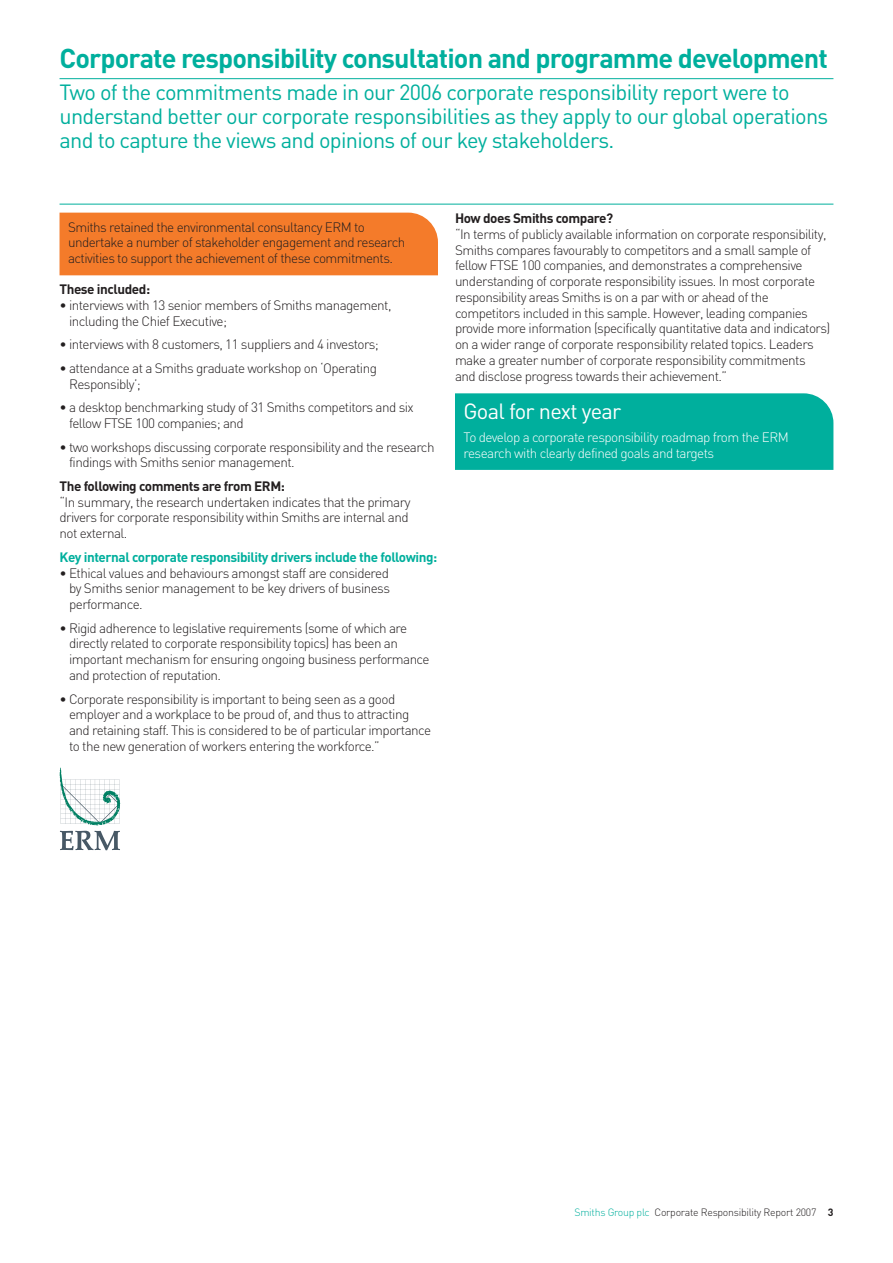
<style>
.page{position:relative;width:893px;height:1263px;background:#fff}
.page>*{position:absolute;margin:0;border:0;box-sizing:border-box;transform-origin:0 0}
.t1{font:700 27px "DIN";letter-spacing:-.035em;color:#00af9d}
.t2{font:21.75px/24px "DIN";letter-spacing:-.03em;color:#00af9d}
.t3{font:21.75px "DIN";letter-spacing:-.03em;color:#fff}
.t4{font:300 13.5px/15.8px "DIN";letter-spacing:-.04em;color:#231f20}
.t5{font:300 13.5px/15.8px "DIN";letter-spacing:-.04em;color:#fff}
.t6{font:700 13.5px "DIN";letter-spacing:-.035em;color:#231f20}
.t7{font:700 13.5px "DIN";letter-spacing:-.035em;color:#00af9d}
.t8{font:300 10.5px "DIN";letter-spacing:-.025em;color:#231f20}
.s1{color:#00af9d}
.s2{font-weight:700}
</style>
<div class="page">
<hr style="left:60px;top:78px;width:773px;height:1px;background:#00af9d">
<hr style="left:60px;top:204px;width:773px;height:1px;background:#00af9d">
<div style="left:455px;top:393px;width:378px;height:77px;background:#00af9d"></div>
<div style="left:60px;top:213px;width:378px;height:62px;background:#f47b2a"></div>
<svg style="left:60px;top:767px;width:60px;height:83px"></svg>
<h1 class="t1" style="left:60px;top:42px;width:770px">Corporate responsibility consultation and programme development</h1>
<h2 class="t2" style="left:60px;top:79px;width:770px">Two of the commitments made in our 2006 corporate responsibility report were to understand better our corporate responsibilities as they apply to our global operations and to capture the views and opinions of our key stakeholders.</h2>
<p class="t4" style="left:68px;top:219px;width:339px">Smiths retained the environmental consultancy ERM to undertake a number of stakeholder engagement and research activities to support the achievement of these commitments.</p>
<p class="t6" style="left:60px;top:281px;width:92px">These included:</p>
<p class="t4" style="left:69px;top:297px;width:324px;text-indent:-10px">• interviews with 13 senior members of Smiths management, including the Chief Executive;</p>
<p class="t4" style="left:60px;top:336px;width:321px">• interviews with 8 customers, 11 suppliers and 4 investors;</p>
<p class="t4" style="left:69px;top:360px;width:309px;text-indent:-10px">• attendance at a Smiths graduate workshop on ‘Operating<br>Responsibly’;</p>
<p class="t4" style="left:69px;top:399px;width:346px;text-indent:-10px">• a desktop benchmarking study of 31 Smiths competitors and six fellow FTSE 100 companies; and</p>
<p class="t4" style="left:69px;top:439px;width:367px;text-indent:-10px">• two workshops discussing corporate responsibility and the research findings with Smiths senior management.</p>
<p class="t6" style="left:60px;top:478px;width:227px">The following comments are from ERM:</p>
<p class="t4" style="left:60px;top:494px;width:352px">“In summary, the research undertaken indicates that the primary drivers for corporate responsibility within Smiths are internal and not external.</p>
<p class="t7" style="left:60px;top:549px;width:379px">Key internal corporate responsibility drivers include the following:</p>
<p class="t4" style="left:69px;top:565px;width:322px;text-align:justify;text-indent:-10px">• Ethical values and behaviours amongst staff are considered by Smiths senior management to be key drivers of business performance.</p>
<p class="t4" style="left:69px;top:620px;width:362px;text-indent:-10px">• Rigid adherence to legislative requirements (some of which are directly related to corporate responsibility topics) has been an important mechanism for ensuring ongoing business performance and protection of reputation.</p>
<p class="t4" style="left:69px;top:691px;width:363px;text-indent:-10px">• Corporate responsibility is important to being seen as a good employer and a workplace to be proud of, and thus to attracting and retaining staff. This is considered to be of particular importance to the new generation of workers entering the workforce.”</p>
<p class="t6" style="left:455px;top:210px;width:160px">How does Smiths compare?</p>
<p class="t4" style="left:455px;top:226px;width:377px">“In terms of publicly available information on corporate responsibility, Smiths compares favourably to competitors and a small sample of fellow FTSE 100 companies, and demonstrates a comprehensive understanding of corporate responsibility issues. In most corporate responsibility areas Smiths is on a par with or ahead of the competitors included in this sample. However, leading companies provide more information (specifically quantitative data and indicators) on a wider range of corporate responsibility related topics. Leaders make a greater number of corporate responsibility commitments<br>and disclose progress towards their achievement.”</p>
<h2 class="t3" style="left:463px;top:398px;width:159px">Goal for next year</h2>
<p class="t5" style="left:463px;top:429px;width:327px">To develop a corporate responsibility roadmap from the ERM research with clearly defined goals and targets</p>
<p class="t8" style="left:574px;top:1206px;width:260px"><span class="s1">Smiths Group plc</span> Corporate Responsibility Report 2007 <span class="s2">3</span></p>
</div>
